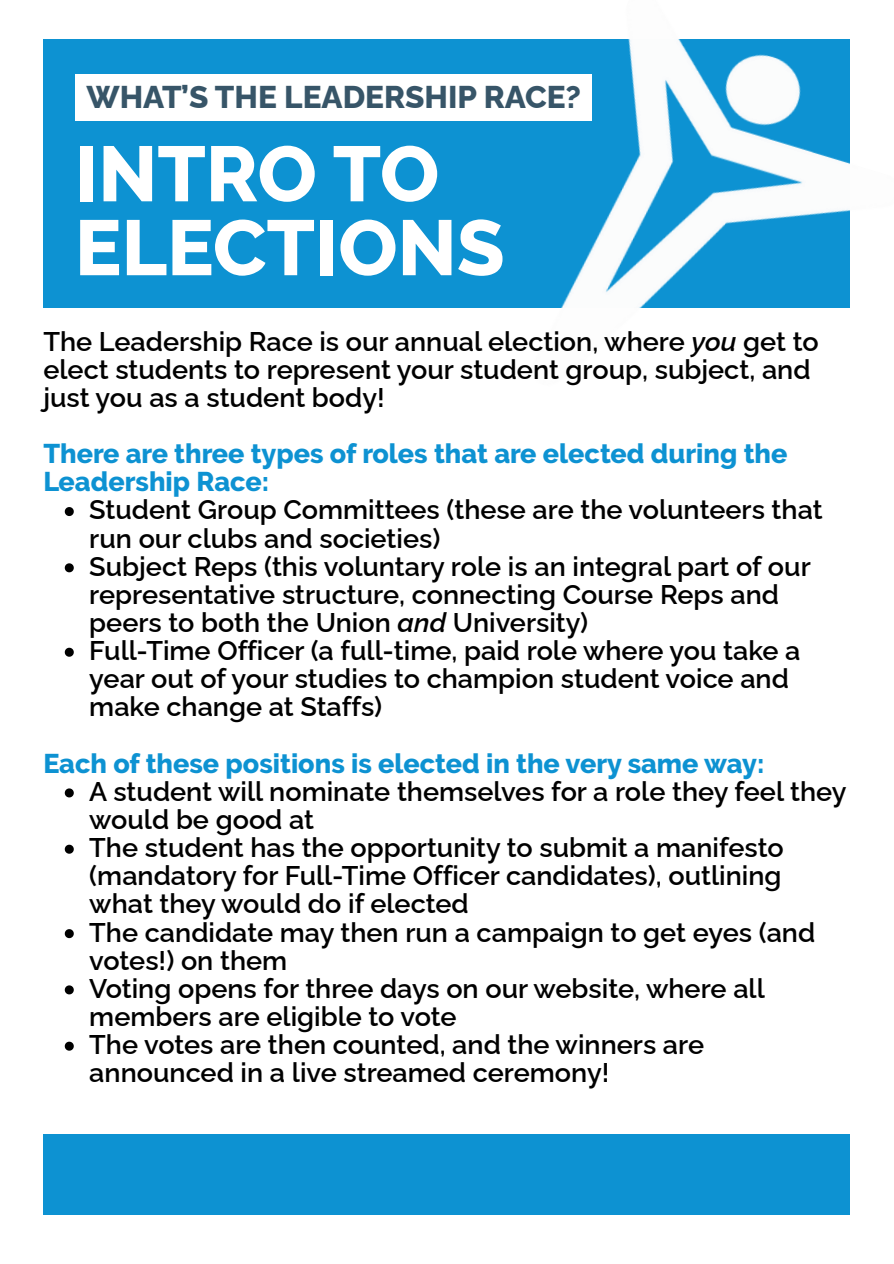
<style>
.page{position:relative;width:894px;height:1264px;background:#fff}
.page>*{position:absolute;margin:0;border:0;box-sizing:border-box;transform-origin:0 0}
.t1{font:800 77.85px/73.8px "Raleway";color:#fff}
.t2{font:800 31.5px "Raleway";color:#375568}
.t3{font:600 27px/28.2px "Raleway";color:#000}
.t4{font:800 27px/28.2px "Raleway";color:#0d92d2}
.s1{font-style:italic}
</style>
<div class="page">
<div style="left:43px;top:40px;width:806px;height:268px;background:#0d92d2"></div>
<img style="left:515px;top:39px;width:335px;height:269px">
<div style="left:43px;top:1133px;width:806px;height:81px;background:#0d92d2"></div>
<div style="left:75px;top:74px;width:516px;height:47px;background:#fff"></div>
<svg style="left:65px;top:507px;width:9px;height:9px"></svg>
<svg style="left:65px;top:563px;width:9px;height:9px"></svg>
<svg style="left:65px;top:647px;width:9px;height:9px"></svg>
<svg style="left:65px;top:788px;width:9px;height:9px"></svg>
<svg style="left:65px;top:844px;width:9px;height:9px"></svg>
<svg style="left:65px;top:929px;width:9px;height:9px"></svg>
<svg style="left:65px;top:985px;width:9px;height:9px"></svg>
<svg style="left:65px;top:1041px;width:9px;height:9px"></svg>
<h2 class="t2" style="left:86px;top:78px;width:496px">WHAT’S THE LEADERSHIP RACE?</h2>
<p class="t1" style="left:75px;top:137px;width:431px">INTRO TO<br>ELECTIONS</p>
<h1 class="t3" style="left:43px;top:327px;width:776px">The Leadership Race is our annual election, where <span class="s1">you</span> get to elect students to represent your student group, subject, and just you as a student body!</h1>
<h3 class="t4" style="left:43px;top:439px;width:745px">There are three types of roles that are elected during the<br>Leadership Race:</h3>
<h3 class="t3" style="left:89px;top:496px;width:734px">Student Group Committees (these are the volunteers that run our clubs and societies)</h3>
<p class="t3" style="left:89px;top:552px;width:722px">Subject Reps (this voluntary role is an integral part of our representative structure, connecting Course Reps and peers to both the Union <span class="s1">and</span> University)</p>
<p class="t3" style="left:89px;top:636px;width:712px">Full-Time Officer (a full-time, paid role where you take a year out of your studies to champion student voice and make change at Staffs)</p>
<p class="t4" style="left:43px;top:749px;width:722px">Each of these positions is elected in the very same way:</p>
<h3 class="t3" style="left:89px;top:777px;width:758px">A student will nominate themselves for a role they feel they would be good at</h3>
<p class="t3" style="left:89px;top:833px;width:695px;text-align:justify">The student has the opportunity to submit a manifesto (mandatory for Full-Time Officer candidates), outlining what they would do if elected</p>
<p class="t3" style="left:89px;top:917px;width:727px">The candidate may then run a campaign to get eyes (and votes!) on them</p>
<p class="t3" style="left:89px;top:974px;width:676px">Voting opens for three days on our website, where all members are eligible to vote</p>
<p class="t3" style="left:89px;top:1030px;width:616px">The votes are then counted, and the winners are announced in a live streamed ceremony!</p>
</div>
